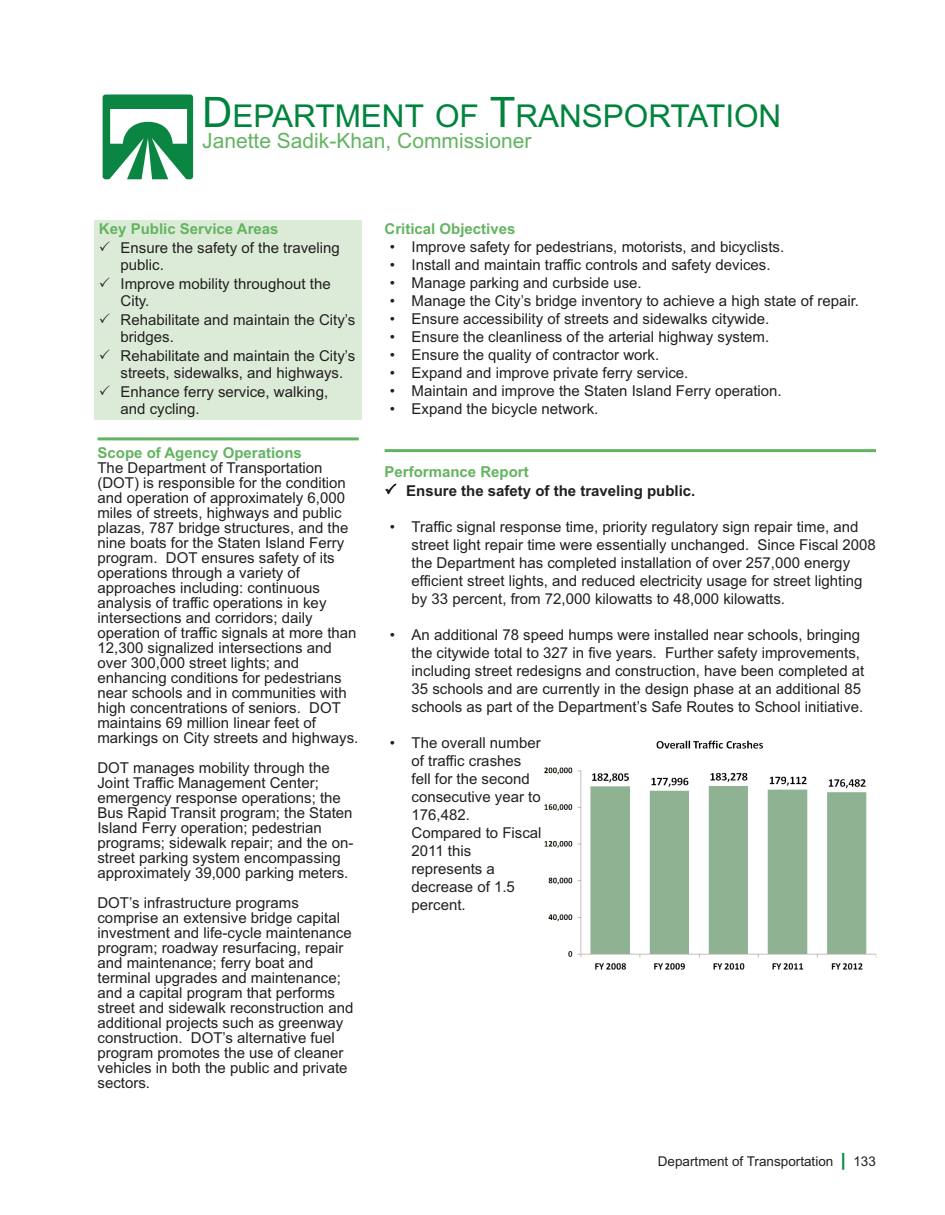
<style>
.page{position:relative;width:945px;height:1215px;background:#fff}
.page>*{position:absolute;margin:0;border:0;box-sizing:border-box;transform-origin:0 0}
.t1{font:31.5px "Arial";color:#00843d}
.t2{font:21px "Arial";color:#63b461}
.t3{font:15px/15px "Arial";color:#231f20}
.t4{font:700 15px "Arial";color:#63b461}
.t5{font:700 15px "Arial";color:#231f20}
.t6{font:13.5px "Arial";color:#231f20}
.s1{font-size:42px}
.s2{font-weight:700;font-size:18px;color:#00843d}
</style>
<div class="page">
<hr style="left:385px;top:449px;width:491px;height:3px;background:#63b461">
<hr style="left:97px;top:437px;width:262px;height:3px;background:#63b461">
<div style="left:94px;top:220px;width:268px;height:200px;background:#dcebd8"></div>
<div style="left:103px;top:94px;width:90px;height:85px;background:#0b8542;border-radius:3px"></div>
<svg style="left:109px;top:109px;width:78px;height:71px"></svg>
<img style="left:544px;top:740px;width:333px;height:230px">
<h1 class="t1" style="left:202px;top:97px;width:581px"><span class="s1">D</span>EPARTMENT OF <span class="s1">T</span>RANSPORTATION</h1>
<h2 class="t2" style="left:202px;top:128px;width:331px">Janette Sadik-Khan, Commissioner</h2>
<p class="t4" style="left:99px;top:220px;width:181px">Key Public Service Areas</p>
<p class="t3" style="left:121px;top:238px;width:236px;line-height:18px">Ensure the safety of the traveling public.<br>Improve mobility throughout the<br>City.<br>Rehabilitate and maintain the City’s bridges.<br>Rehabilitate and maintain the City’s streets, sidewalks, and highways.<br>Enhance ferry service, walking, and cycling.</p>
<p class="t4" style="left:97px;top:444px;width:206px">Scope of Agency Operations</p>
<p class="t3" style="left:97px;top:460px;width:262px">The Department of Transportation (DOT) is responsible for the condition and operation of approximately 6,000 miles of streets, highways and public plazas, 787 bridge structures, and the nine boats for the Staten Island Ferry program. DOT ensures safety of its operations through a variety of approaches including: continuous analysis of traffic operations in key intersections and corridors; daily operation of traffic signals at more than 12,300 signalized intersections and over 300,000 street lights; and enhancing conditions for pedestrians near schools and in communities with high concentrations of seniors. DOT maintains 69 million linear feet of markings on City streets and highways.</p>
<p class="t3" style="left:97px;top:760px;width:257px">DOT manages mobility through the Joint Traffic Management Center; emergency response operations; the Bus Rapid Transit program; the Staten Island Ferry operation; pedestrian programs; sidewalk repair; and the on&shy;street parking system encompassing approximately 39,000 parking meters.</p>
<p class="t3" style="left:97px;top:895px;width:257px">DOT’s infrastructure programs comprise an extensive bridge capital investment and life-cycle maintenance program; roadway resurfacing, repair and maintenance; ferry boat and terminal upgrades and maintenance; and a capital program that performs street and sidewalk reconstruction and additional projects such as greenway construction. DOT’s alternative fuel program promotes the use of cleaner vehicles in both the public and private sectors.</p>
<p class="t4" style="left:385px;top:220px;width:132px">Critical Objectives</p>
<p class="t3" style="left:390px;top:239px;width:396px">• Improve safety for pedestrians, motorists, and bicyclists.</p>
<p class="t3" style="left:390px;top:257px;width:382px">• Install and maintain traffic controls and safety devices.</p>
<p class="t3" style="left:390px;top:275px;width:253px">• Manage parking and curbside use.</p>
<p class="t3" style="left:390px;top:293px;width:471px">• Manage the City’s bridge inventory to achieve a high state of repair.</p>
<p class="t3" style="left:390px;top:311px;width:381px">• Ensure accessibility of streets and sidewalks citywide.</p>
<p class="t3" style="left:390px;top:329px;width:381px">• Ensure the cleanliness of the arterial highway system.</p>
<p class="t3" style="left:390px;top:347px;width:271px">• Ensure the quality of contractor work.</p>
<p class="t3" style="left:390px;top:365px;width:300px">• Expand and improve private ferry service.</p>
<p class="t3" style="left:390px;top:383px;width:393px">• Maintain and improve the Staten Island Ferry operation.</p>
<p class="t3" style="left:390px;top:401px;width:210px">• Expand the bicycle network.</p>
<p class="t4" style="left:385px;top:463px;width:146px">Performance Report</p>
<p class="t5" style="left:406px;top:482px;width:291px">Ensure the safety of the traveling public.</p>
<p class="t3" style="left:412px;top:517px;width:466px;line-height:18px;text-indent:-22px">• Traffic signal response time, priority regulatory sign repair time, and street light repair time were essentially unchanged. Since Fiscal 2008 the Department has completed installation of over 257,000 energy efficient street lights, and reduced electricity usage for street lighting by 33 percent, from 72,000 kilowatts to 48,000 kilowatts.</p>
<p class="t3" style="left:412px;top:625px;width:454px;line-height:18px;text-indent:-22px">• An additional 78 speed humps were installed near schools, bringing the citywide total to 327 in five years. Further safety improvements, including street redesigns and construction, have been completed at 35 schools and are currently in the design phase at an additional 85 schools as part of the Department’s Safe Routes to School initiative.</p>
<p class="t3" style="left:412px;top:733px;width:132px;line-height:18px;text-indent:-22px">• The overall number of traffic crashes fell for the second consecutive year to<br>176,482.<br>Compared to Fiscal<br>2011 this represents a decrease of 1.5 percent.</p>
<p class="t6" style="left:658px;top:1153px;width:220px">Department of Transportation <span class="s2">|</span> 133</p>
</div>
